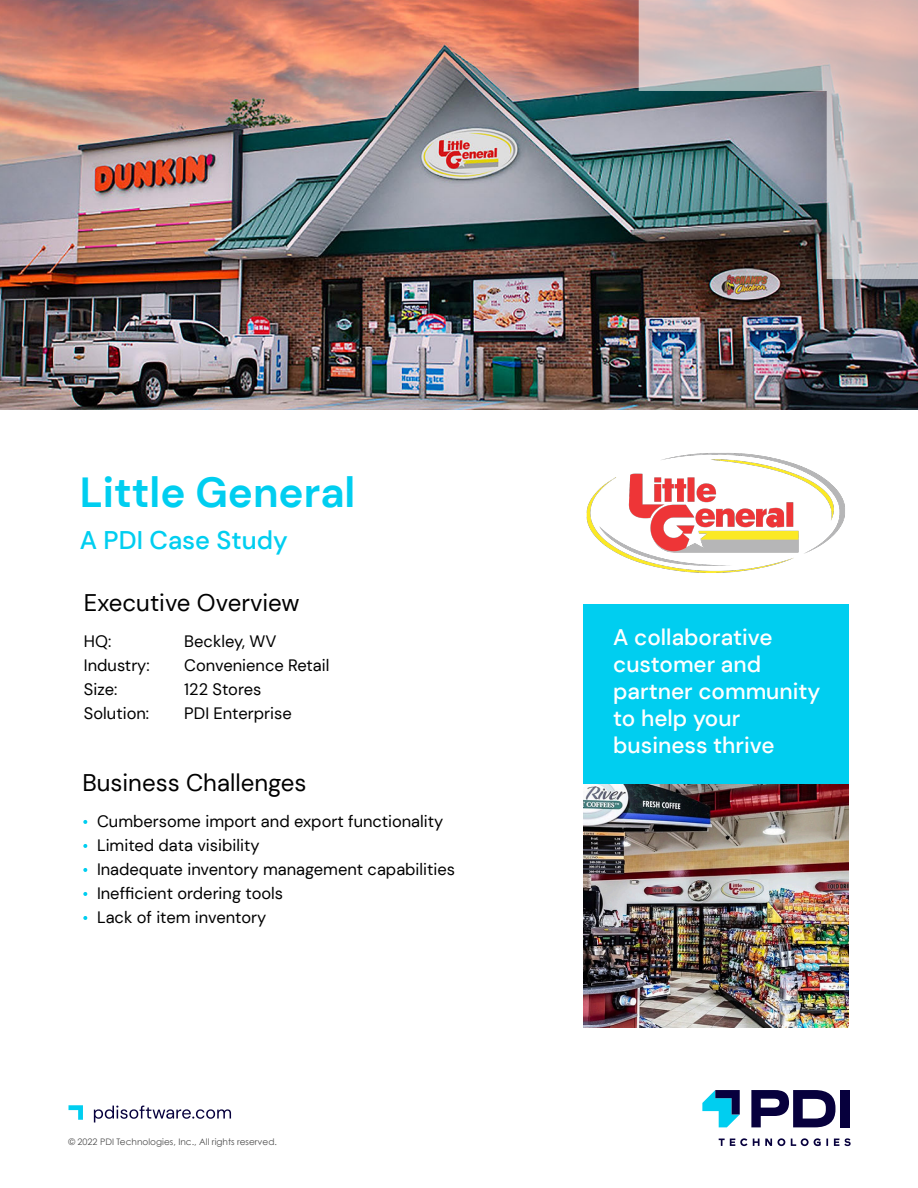
<style>
.page{position:relative;width:918px;height:1188px;background:#fff}
.page>*{position:absolute;margin:0;border:0;box-sizing:border-box;transform-origin:0 0}
.t1{font:700 42px "DM Sans";color:#00cef0}
.t2{font:500 25.5px "DM Sans";color:#00cef0}
.t3{font:24px "DM Sans";color:#000}
.t4{font:500 22.5px/27px "DM Sans";color:#fff}
.t5{font:16.5px "DM Sans";color:#000}
.t6{font:9px "Century Gothic";color:#4d4d4d}
.s1{color:#bfbfbf}
</style>
<div class="page">
<img style="left:0;top:0;width:918px;height:409px">
<img style="left:583px;top:784px;width:266px;height:243px">
<div style="left:583px;top:604px;width:266px;height:180px;background:#00cef0"></div>
<svg style="left:751px;top:1090px;width:84px;height:37px"></svg>
<div style="left:840px;top:1090px;width:10px;height:37px;background:#07003d"></div>
<svg style="left:702px;top:1090px;width:38px;height:37px"></svg>
<svg style="left:719px;top:1138px;width:28px;height:8px"></svg>
<svg style="left:753px;top:1138px;width:32px;height:8px"></svg>
<svg style="left:791px;top:1138px;width:37px;height:8px"></svg>
<svg style="left:834px;top:1138px;width:17px;height:8px"></svg>
<svg style="left:94px;top:1106px;width:137px;height:17px"></svg>
<svg style="left:69px;top:1105px;width:14px;height:15px"></svg>
<img style="left:639px;top:0;width:279px;height:279px">
<img style="left:586px;top:453px;width:259px;height:120px">
<h1 class="t1" style="left:80px;top:466px;width:277px">Little General</h1>
<h2 class="t2" style="left:80px;top:525px;width:210px">A PDI Case Study</h2>
<h3 class="t3" style="left:84px;top:588px;width:217px">Executive Overview</h3>
<p class="t5" style="left:84px;top:631px;width:29px">HQ:</p>
<p class="t5" style="left:184px;top:631px;width:94px">Beckley, WV</p>
<p class="t5" style="left:84px;top:655px;width:67px">Industry:</p>
<p class="t5" style="left:184px;top:655px;width:147px">Convenience Retail</p>
<p class="t5" style="left:84px;top:679px;width:35px">Size:</p>
<p class="t5" style="left:184px;top:679px;width:79px">122 Stores</p>
<p class="t5" style="left:84px;top:703px;width:67px">Solution:</p>
<p class="t5" style="left:184px;top:703px;width:109px">PDI Enterprise</p>
<h3 class="t3" style="left:82px;top:768px;width:226px">Business Challenges</h3>
<p class="t5" style="left:82px;top:811px;width:362px"><span class="s1">•</span> Cumbersome import and export functionality</p>
<p class="t5" style="left:82px;top:835px;width:179px"><span class="s1">•</span> Limited data visibility</p>
<p class="t5" style="left:82px;top:860px;width:374px"><span class="s1">•</span> Inadequate inventory management capabilities</p>
<p class="t5" style="left:82px;top:884px;width:202px"><span class="s1">•</span> Inefficient ordering tools</p>
<p class="t5" style="left:82px;top:908px;width:185px"><span class="s1">•</span> Lack of item inventory</p>
<p class="t6" style="left:68px;top:1136px;width:210px">© 2022 PDI Technologies, Inc., All rights reserved.</p>
<h3 class="t4" style="left:613px;top:624px;width:209px">A collaborative customer and partner community to help your business thrive</h3>
</div>
